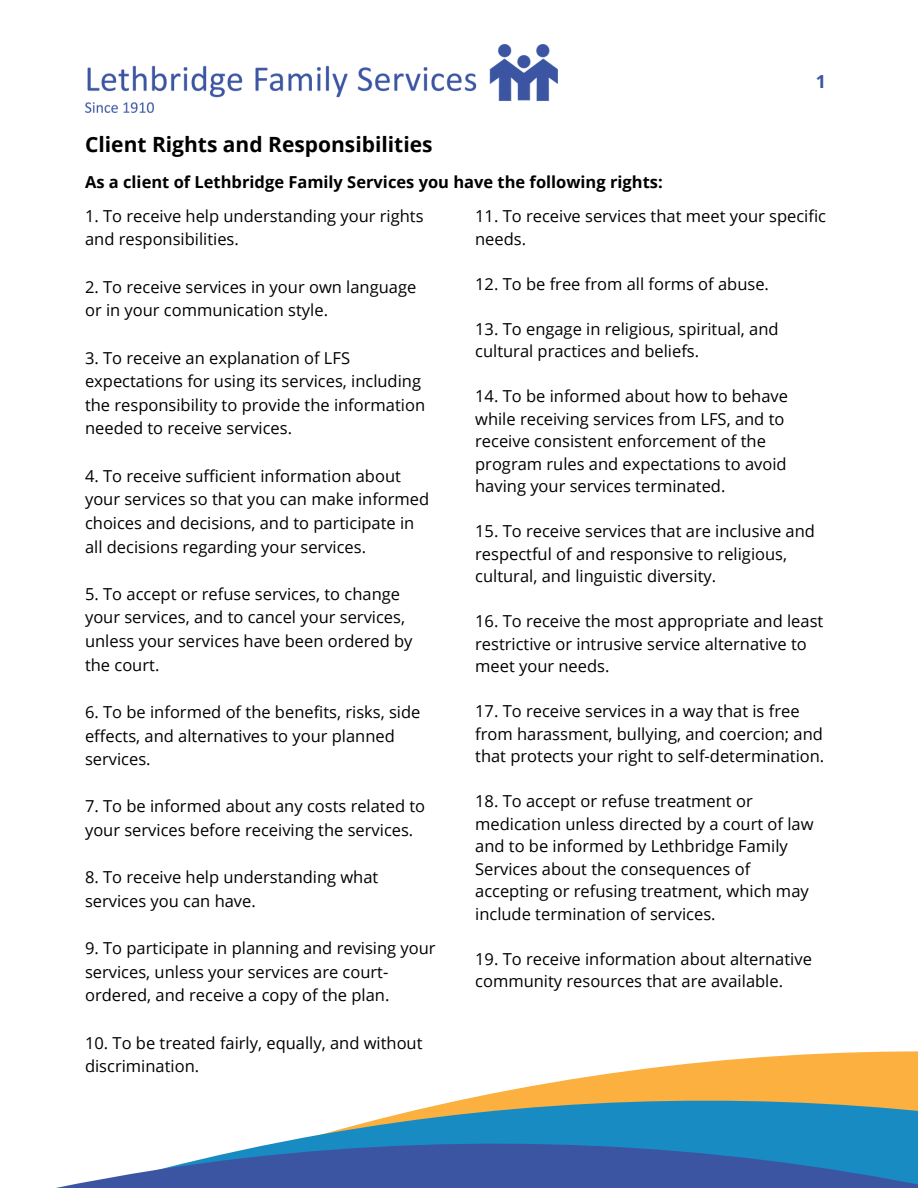
<style>
.page{position:relative;width:918px;height:1188px;background:#fff}
.page>*{position:absolute;margin:0;border:0;box-sizing:border-box;transform-origin:0 0}
.t1{font:700 21px "Open Sans";color:#000}
.t2{font:700 18px "Open Sans";color:#3b55a2}
.t3{font:16.5px/22.5px "Open Sans";color:#000}
.t4{font:700 16.5px "Open Sans";color:#000}
</style>
<div class="page">
<img style="left:85px;top:44px;width:473px;height:69px">
<svg style="left:506px;top:1051px;width:412px;height:40px;fill:#fbb040"></svg>
<svg style="left:334px;top:1091px;width:584px;height:40px;background:#7ca6a3"></svg>
<svg style="left:56px;top:1131px;width:862px;height:57px;fill:#3b55a2"></svg>
<p class="t2" style="left:816px;top:69px;width:12px">1</p>
<p class="t1" style="left:85px;top:129px;width:349px">Client Rights and Responsibilities</p>
<p class="t4" style="left:85px;top:170px;width:579px">As a client of Lethbridge Family Services you have the following rights:</p>
<p class="t3" style="left:475px;top:205px;width:352px">11. To receive services that meet your specific needs.</p>
<p class="t3" style="left:475px;top:272px;width:295px">12. To be free from all forms of abuse.</p>
<p class="t3" style="left:475px;top:317px;width:305px">13. To engage in religious, spiritual, and cultural practices and beliefs.</p>
<p class="t3" style="left:475px;top:385px;width:314px">14. To be informed about how to behave while receiving services from LFS, and to receive consistent enforcement of the program rules and expectations to avoid having your services terminated.</p>
<p class="t3" style="left:475px;top:520px;width:341px">15. To receive services that are inclusive and respectful of and responsive to religious, cultural, and linguistic diversity.</p>
<p class="t3" style="left:475px;top:610px;width:350px">16. To receive the most appropriate and least restrictive or intrusive service alternative to meet your needs.</p>
<p class="t3" style="left:475px;top:700px;width:351px">17. To receive services in a way that is free from harassment, bullying, and coercion; and that protects your right to self-determination.</p>
<p class="t3" style="left:475px;top:790px;width:340px">18. To accept or refuse treatment or medication unless directed by a court of law and to be informed by Lethbridge Family Services about the consequences of accepting or refusing treatment, which may include termination of services.</p>
<p class="t3" style="left:475px;top:947px;width:338px">19. To receive information about alternative community resources that are available.</p>
<p class="t3" style="left:85px;top:204px;width:340px;line-height:23.7px">1. To receive help understanding your rights and responsibilities.</p>
<p class="t3" style="left:85px;top:274px;width:333px;line-height:23.7px">2. To receive services in your own language or in your communication style.</p>
<p class="t3" style="left:85px;top:345px;width:342px;line-height:23.7px">3. To receive an explanation of LFS expectations for using its services, including the responsibility to provide the information needed to receive services.</p>
<p class="t3" style="left:85px;top:463px;width:346px;line-height:23.7px">4. To receive sufficient information about your services so that you can make informed choices and decisions, and to participate in all decisions regarding your services.</p>
<p class="t3" style="left:85px;top:582px;width:329px;line-height:23.7px">5. To accept or refuse services, to change your services, and to cancel your services, unless your services have been ordered by the court.</p>
<p class="t3" style="left:85px;top:700px;width:337px;line-height:23.7px">6. To be informed of the benefits, risks, side effects, and alternatives to your planned services.</p>
<p class="t3" style="left:85px;top:794px;width:342px;line-height:23.7px">7. To be informed about any costs related to your services before receiving the services.</p>
<p class="t3" style="left:85px;top:865px;width:295px;line-height:23.7px">8. To receive help understanding what services you can have.</p>
<p class="t3" style="left:85px;top:936px;width:352px;line-height:23.7px">9. To participate in planning and revising your services, unless your services are court&shy;ordered, and receive a copy of the plan.</p>
<p class="t3" style="left:85px;top:1030px;width:339px;line-height:23.7px">10. To be treated fairly, equally, and without discrimination.</p>
</div>
